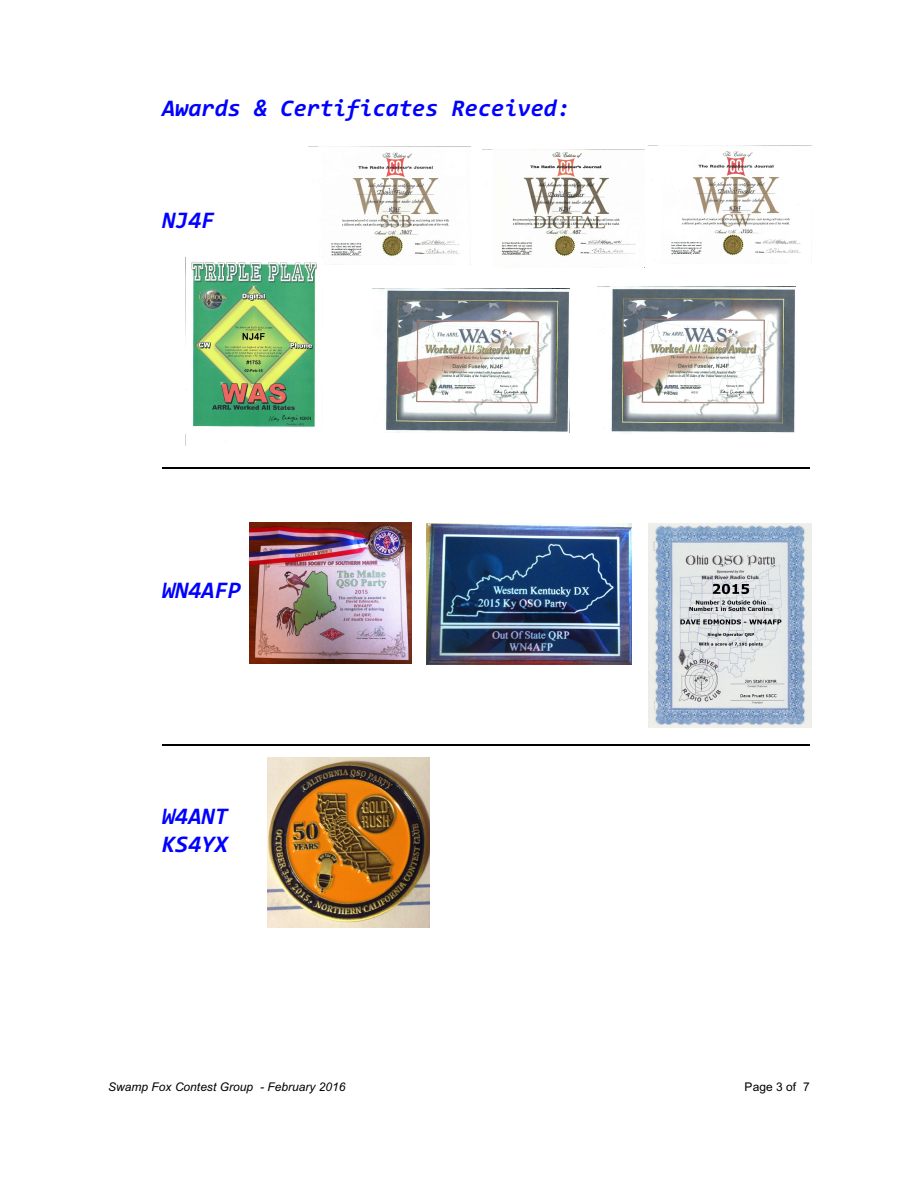
<style>
.page{position:relative;width:918px;height:1188px;background:#fff}
.page>*{position:absolute;margin:0;border:0;box-sizing:border-box;transform-origin:0 0}
.t1{font:italic 700 24px/27.9px "Consolas";color:#00f}
.t2{font:italic 12px "Arial";color:#000}
.t3{font:12px "Arial";color:#000}
</style>
<div class="page">
<img style="left:322px;top:152px;width:149px;height:113px">
<img style="left:483px;top:149px;width:162px;height:108px">
<img style="left:649px;top:145px;width:162px;height:111px">
<img style="left:186px;top:258px;width:137px;height:169px">
<img style="left:601px;top:287px;width:194px;height:146px">
<img style="left:373px;top:288px;width:197px;height:145px">
<img style="left:249px;top:522px;width:163px;height:142px">
<img style="left:426px;top:523px;width:205px;height:141px">
<img style="left:649px;top:523px;width:162px;height:205px">
<img style="left:267px;top:757px;width:162px;height:170px">
<hr style="left:162px;top:467px;width:648px;height:2px;background:#000">
<hr style="left:162px;top:744px;width:648px;height:2px;background:#000">
<p class="t1" style="left:162px;top:97px;width:410px">Awards &amp; Certificates Received:</p>
<p class="t1" style="left:162px;top:208px;width:54px">NJ4F</p>
<p class="t1" style="left:162px;top:578px;width:81px">WN4AFP</p>
<p class="t1" style="left:162px;top:804px;width:67px">W4ANT<br>KS4YX</p>
<p class="t2" style="left:108px;top:1082px;width:239px">Swamp Fox Contest Group - February 2016</p>
<p class="t3" style="left:745px;top:1082px;width:67px">Page 3 of 7</p>
</div>
